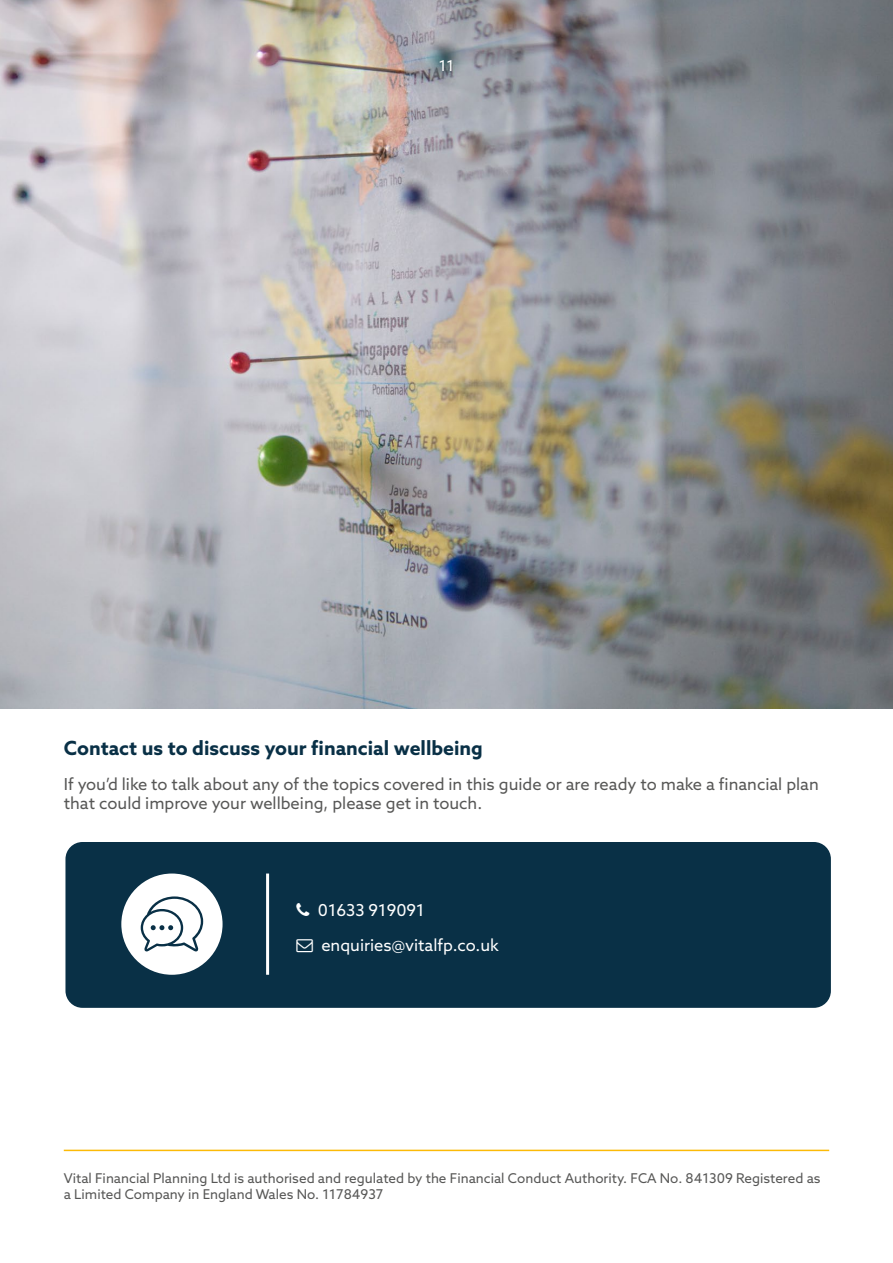
<style>
.page{position:relative;width:893px;height:1263px;background:#fff}
.page>*{position:absolute;margin:0;border:0;box-sizing:border-box;transform-origin:0 0}
.t1{font:700 19.5px "Azo Sans";color:#093046}
.t2{font:16.5px/19.8px "Azo Sans";color:#575756}
.t3{font:16.5px "Azo Sans";color:#fff}
.t4{font:15px "Azo Sans";color:#fff}
.t5{font:13.5px/16.2px "Azo Sans";color:#575756}
</style>
<div class="page">
<img style="left:0;top:0;width:893px;height:708px">
<div style="left:65px;top:842px;width:766px;height:166px;background:#093046;border-radius:17px"></div>
<hr style="left:266px;top:873px;width:3px;height:102px;background:#fff">
<div style="left:121px;top:873px;width:102px;height:102px;background:#fff;border-radius:50%"></div>
<svg style="left:141px;top:896px;width:62px;height:55px"></svg>
<hr style="left:64px;top:1150px;width:765px;height:1px;background:#fcba07">
<p class="t4" style="left:439px;top:56px;width:17px">11</p>
<h1 class="t1" style="left:64px;top:735px;width:421px">Contact us to discuss your financial wellbeing</h1>
<p class="t2" style="left:64px;top:774px;width:756px">If you’d like to talk about any of the topics covered in this guide or are ready to make a financial plan that could improve your wellbeing, please get in touch.</p>
<p class="t3" style="left:318px;top:899px;width:108px">01633 919091</p>
<p class="t3" style="left:321px;top:934px;width:179px">enquiries@vitalfp.co.uk</p>
<p class="t5" style="left:64px;top:1170px;width:758px">Vital Financial Planning Ltd is authorised and regulated by the Financial Conduct Authority. FCA No. 841309 Registered as a Limited Company in England Wales No. 11784937</p>
</div>
